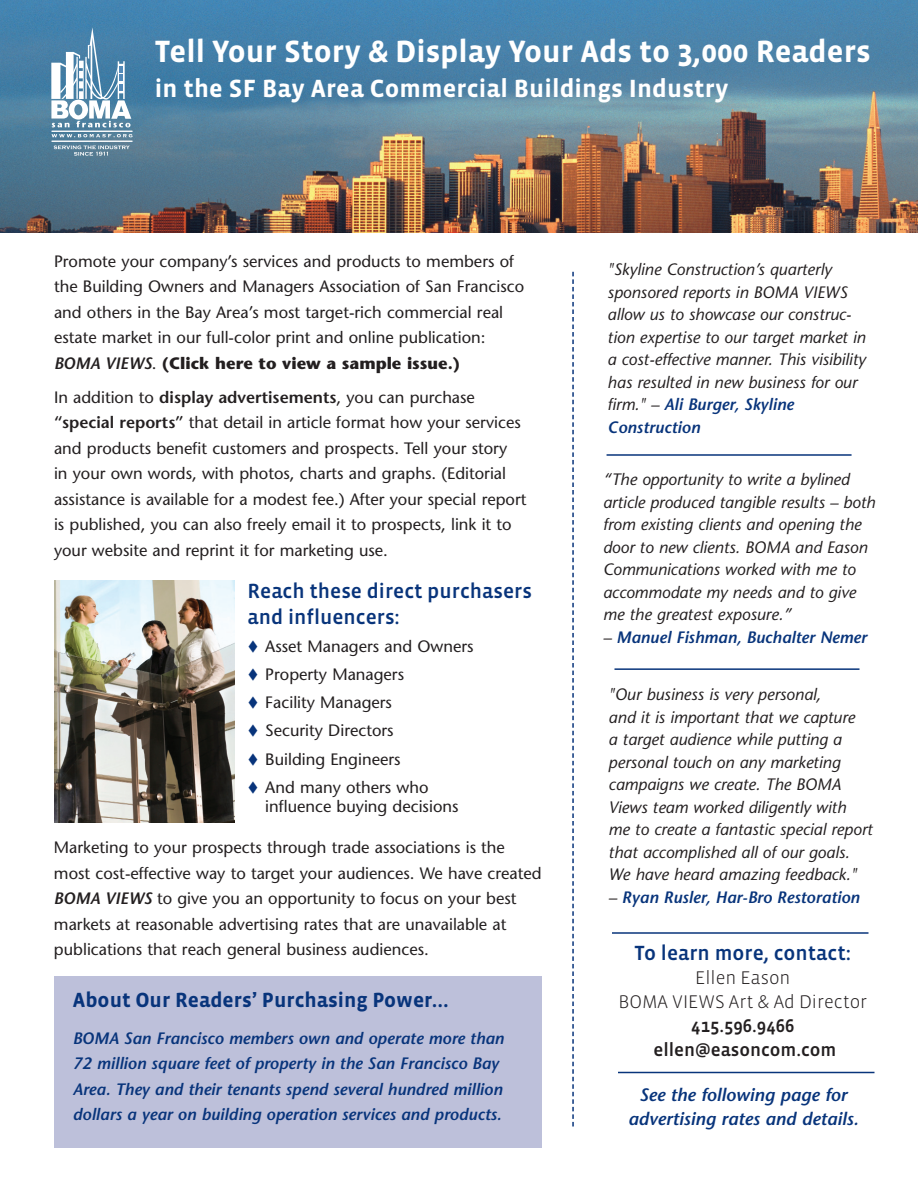
<style>
.page{position:relative;width:918px;height:1188px;background:#fff}
.page>*{position:absolute;margin:0;border:0;box-sizing:border-box;transform-origin:0 0}
.t1{font:700 31.5px "Vista Sans";color:#fff}
.t2{font:700 25.5px "Vista Sans";letter-spacing:.005em;color:#fff}
.t3{font:21px/25.5px "Vista Sans Med";color:#08347b}
.t4{font:700 21px "Vista Sans";color:#08347b}
.t5{font:300 18.75px/24px "Vista Sans";color:#231f20;text-align:center}
.t6{font:18.75px/24px "Vista Sans Med";color:#231f20;text-align:center}
.t7{font:italic 600 18px/24px "Stone Sans";color:#08347b;text-align:center}
.t8{font:16.5px/25.5px "Stone Sans";color:#231f20}
.t9{font:italic 16.5px/22.5px "Stone Sans";color:#231f20}
.t10{font:italic 600 16.5px/25.5px "Stone Sans";color:#08347b}
.s1{font-weight:600;font-style:italic}
.s2{font-weight:700}
.s3{font-weight:600}
.s4{font-weight:600;color:#08347b}
.s5{font-weight:400;color:#231f20}
</style>
<div class="page">
<img style="left:0;top:0;width:918px;height:233px">
<svg style="left:52px;top:134px;width:81px;height:3px"></svg>
<hr style="left:52px;top:131px;width:80px;height:1px;background:#fff">
<hr style="left:52px;top:141px;width:80px;height:1px;background:#fff">
<svg style="left:54px;top:145px;width:76px;height:11px"></svg>
<svg style="left:51px;top:27px;width:80px;height:100px"></svg>
<svg style="left:572px;top:272px;width:2px;height:854px"></svg>
<div style="left:54px;top:976px;width:487px;height:172px;background:#bdc0da"></div>
<hr style="left:612px;top:932px;width:256px;height:2px;background:#08347b">
<hr style="left:618px;top:1072px;width:256px;height:1px;background:#08347b">
<img style="left:54px;top:581px;width:180px;height:241px">
<hr style="left:607px;top:454px;width:245px;height:2px;background:#08347b">
<hr style="left:614px;top:668px;width:245px;height:2px;background:#08347b">
<h1 class="t1" style="left:155px;top:38px;width:717px">Tell Your Story &amp; Display Your Ads to 3,000 Readers</h1>
<h2 class="t2" style="left:155px;top:77px;width:575px">in the SF Bay Area Commercial Buildings Industry</h2>
<p class="t8" style="left:54px;top:250px;width:472px">Promote your company’s services and products to members of the Building Owners and Managers Association of San Francisco and others in the Bay Area’s most target-rich commercial real estate market in our full-color print and online publication:<br><span class="s1">BOMA VIEWS</span>. <span class="s2">(Click here to view a sample issue.)</span></p>
<p class="t8" style="left:54px;top:386px;width:474px">In addition to <span class="s3">display advertisements</span>, you can purchase <span class="s3">“special reports”</span> that detail in article format how your services and products benefit customers and prospects. Tell your story<br>in your own words, with photos, charts and graphs. (Editorial assistance is available for a modest fee.) After your special report is published, you can also freely email it to prospects, link it to your website and reprint it for marketing use.</p>
<p class="t3" style="left:248px;top:580px;width:286px">Reach these direct purchasers and influencers:</p>
<p class="t8" style="left:265px;top:634px;width:210px;line-height:28.2px">Asset Managers and Owners<br>Property Managers<br>Facility Managers<br>Security Directors<br>Building Engineers<br>And many others who</p>
<p class="t8" style="left:265px;top:796px;width:195px">influence buying decisions</p>
<p class="t8" style="left:54px;top:836px;width:489px">Marketing to your prospects through trade associations is the most cost-effective way to target your audiences. We have created <span class="s1">BOMA VIEWS</span> to give you an opportunity to focus on your best markets at reasonable advertising rates that are unavailable at publications that reach general business audiences.</p>
<p class="t4" style="left:73px;top:991px;width:377px">About Our Readers’ Purchasing Power...</p>
<p class="t10" style="left:73px;top:1027px;width:433px">BOMA San Francisco members own and operate more than 72 million square feet of property in the San Francisco Bay Area. They and their tenants spend several hundred million dollars a year on building operation services and products.</p>
<p class="t9" style="left:608px;top:260px;width:260px">"Skyline Construction’s quarterly sponsored reports in BOMA VIEWS allow us to showcase our construc&shy;tion expertise to our target market in a cost-effective manner. This visibility has resulted in new business for our firm." – <span class="s4">Ali Burger, Skyline<br>Construction</span></p>
<p class="t9" style="left:603px;top:470px;width:274px">“The opportunity to write a bylined article produced tangible results – both from existing clients and opening the door to new clients. BOMA and Eason Communications worked with me to accommodate my needs and to give me the greatest exposure.”</p>
<p class="t10" style="left:603px;top:626px;width:265px"><span class="s5">–</span> Manuel Fishman, Buchalter Nemer</p>
<p class="t9" style="left:609px;top:685px;width:266px">"Our business is very personal,<br>and it is important that we capture<br>a target audience while putting a personal touch on any marketing campaigns we create. The BOMA Views team worked diligently with<br>me to create a fantastic special report that accomplished all of our goals.<br>We have heard amazing feedback."</p>
<p class="t10" style="left:609px;top:886px;width:253px"><span class="s5">–</span> Ryan Rusler, Har-Bro Restoration</p>
<p class="t3" style="left:635px;top:942px;width:218px">To learn more, contact:</p>
<p class="t5" style="left:618px;top:967px;width:250px">Ellen Eason<br>BOMA VIEWS Art &amp; Ad Director</p>
<p class="t6" style="left:653px;top:1015px;width:185px">415.596.9466 ellen@easoncom.com</p>
<p class="t7" style="left:628px;top:1084px;width:232px">See the following page for advertising rates and details.</p>
</div>
